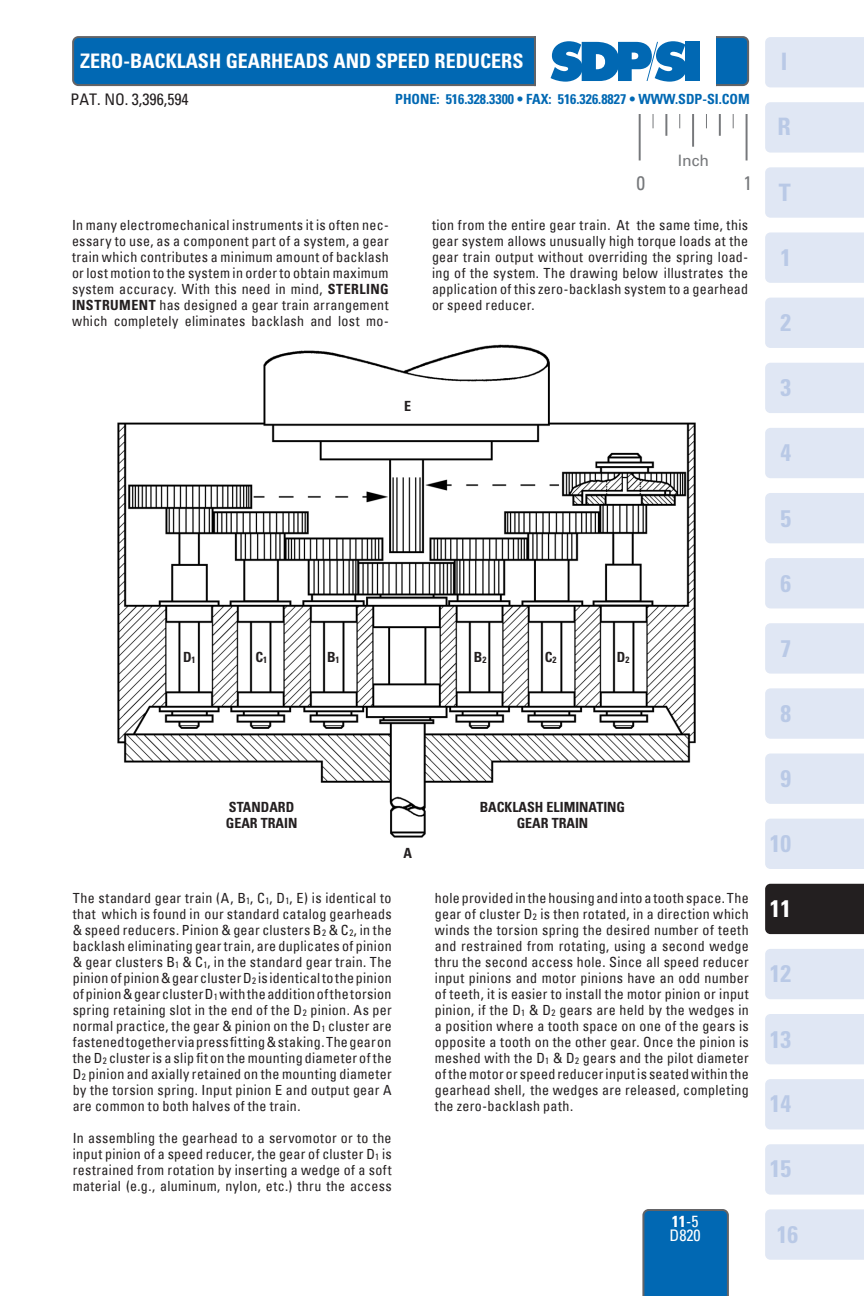
<style>
.page{position:relative;width:864px;height:1296px;background:#fff}
.page>*{position:absolute;margin:0;border:0;box-sizing:border-box;transform-origin:0 0}
.t1{font:700 condensed 24px "Univers";color:#b9c9e6}
.t2{font:700 condensed 24px "Univers";color:#fff}
.t3{font:700 condensed 20px "Univers";color:#fff}
.t4{font:condensed 19.6px "Univers";color:#76787b}
.t5{font:condensed 16px "Univers";color:#231f20}
.t6{font:700 condensed 16px "Univers";color:#fff}
.t7{font:condensed 16px "Univers";color:#fff}
.t8{font:15.8px "Univers";color:#76787b}
.t9{font:condensed 14px/16px "Univers";letter-spacing:.025em;color:#231f20;text-align:justify}
.t10{font:700 condensed 14px/16px "Univers";color:#231f20}
.t11{font:700 condensed 14px "Univers";color:#0168b3}
.s1{font-weight:700}
.s2{font-weight:400}
</style>
<div class="page">
<div style="left:765px;top:37px;width:99px;height:50px;background:#e0e7f4"></div>
<div style="left:765px;top:102px;width:99px;height:51px;background:#e0e7f4"></div>
<div style="left:765px;top:232px;width:99px;height:51px;background:#e0e7f4"></div>
<div style="left:765px;top:298px;width:99px;height:50px;background:#e0e7f4"></div>
<div style="left:765px;top:363px;width:99px;height:50px;background:#e0e7f4"></div>
<div style="left:765px;top:428px;width:99px;height:50px;background:#e0e7f4"></div>
<div style="left:765px;top:493px;width:99px;height:50px;background:#e0e7f4"></div>
<div style="left:765px;top:558px;width:99px;height:50px;background:#e0e7f4"></div>
<div style="left:765px;top:623px;width:99px;height:51px;background:#e0e7f4"></div>
<div style="left:765px;top:688px;width:99px;height:51px;background:#e0e7f4"></div>
<div style="left:765px;top:754px;width:99px;height:50px;background:#e0e7f4"></div>
<div style="left:765px;top:819px;width:99px;height:50px;background:#e0e7f4"></div>
<div style="left:765px;top:884px;width:99px;height:50px;background:#231f20"></div>
<div style="left:765px;top:949px;width:99px;height:50px;background:#e0e7f4"></div>
<div style="left:765px;top:1014px;width:99px;height:50px;background:#e0e7f4"></div>
<div style="left:765px;top:167px;width:99px;height:51px;background:#e0e7f4"></div>
<div style="left:765px;top:1079px;width:99px;height:50px;background:#e0e7f4"></div>
<div style="left:765px;top:1144px;width:99px;height:51px;background:#e0e7f4"></div>
<div style="left:765px;top:1209px;width:99px;height:51px;background:#e0e7f4"></div>
<svg style="left:642px;top:1209px;width:87px;height:87px;background:#0968ae"></svg>
<div style="left:73px;top:37px;width:675px;height:48px;background:#0168b3;border-radius:5px"></div>
<div style="left:72px;top:36px;width:677px;height:50px;border:2px solid #636366;border-radius:5px"></div>
<div style="left:536px;top:33px;width:180px;height:54px;background:#fff"></div>
<hr style="left:534px;top:36px;width:2px;height:50px;background:#636366">
<div style="left:686px;top:42px;width:14px;height:39px;background:#0168b3"></div>
<svg style="left:551px;top:41px;width:136px;height:41px"></svg>
<img style="left:117px;top:344px;width:579px;height:494px">
<hr style="left:639px;top:114px;width:2px;height:46px;background:#76787b">
<hr style="left:746px;top:114px;width:2px;height:46px;background:#76787b">
<hr style="left:692px;top:114px;width:2px;height:33px;background:#76787b">
<hr style="left:665px;top:114px;width:2px;height:22px;background:#76787b">
<svg style="left:653px;top:114px;width:1px;height:14px"></svg>
<svg style="left:679px;top:114px;width:1px;height:14px"></svg>
<hr style="left:719px;top:114px;width:2px;height:22px;background:#76787b">
<svg style="left:706px;top:114px;width:1px;height:14px"></svg>
<svg style="left:733px;top:114px;width:1px;height:14px"></svg>
<p class="t3" style="left:80px;top:49px;width:445px">ZERO-BACKLASH GEARHEADS AND SPEED REDUCERS</p>
<p class="t5" style="left:71px;top:89px;width:120px">PAT. NO. 3,396,594</p>
<p class="t11" style="left:395px;top:91px;width:356px">PHONE: 516.328.3300 • FAX: 516.326.8827 • WWW.SDP-SI.COM</p>
<p class="t8" style="left:678px;top:151px;width:33px">Inch</p>
<p class="t9" style="left:72px;top:217px;width:318px">In many electromechanical instruments it is often nec&shy;essary to use, as a component part of a system, a gear train which contributes a minimum amount of backlash or lost motion to the system in order to obtain maximum system accuracy. With this need in mind, <span class="s1">STERLING INSTRUMENT</span> has designed a gear train arrangement which completely eliminates backlash and lost mo-</p>
<p class="t4" style="left:636px;top:171px;width:10px">0</p>
<p class="t4" style="left:743px;top:171px;width:10px">1</p>
<p class="t9" style="left:432px;top:217px;width:318px">tion from the entire gear train. At the same time, this gear system allows unusually high torque loads at the gear train output without overriding the spring load&shy;ing of the system. The drawing below illustrates the application of this zero-backlash system to a gearhead or speed reducer.</p>
<p class="t10" style="left:404px;top:398px;width:8px">E</p>
<p class="t10" style="left:183px;top:649px;width:14px">D<sub>1</sub></p>
<p class="t10" style="left:255px;top:649px;width:13px">C<sub>1</sub></p>
<p class="t10" style="left:327px;top:649px;width:14px">B<sub>1</sub></p>
<p class="t10" style="left:474px;top:649px;width:14px">B<sub>2</sub></p>
<p class="t10" style="left:545px;top:649px;width:13px">C<sub>2</sub></p>
<p class="t10" style="left:617px;top:649px;width:14px">D<sub>2</sub></p>
<p class="t10" style="left:226px;top:799px;width:73px">STANDARD<br>GEAR TRAIN</p>
<p class="t10" style="left:480px;top:799px;width:147px;text-align:center">BACKLASH ELIMINATING<br>GEAR TRAIN</p>
<p class="t10" style="left:403px;top:845px;width:10px">A</p>
<p class="t9" style="left:73px;top:890px;width:320px">The standard gear train (A, B<sub>1</sub>, C<sub>1</sub>, D<sub>1</sub>, E) is identical to that which is found in our standard catalog gearheads &amp; speed reducers. Pinion &amp; gear clusters B<sub>2</sub> &amp; C<sub>2</sub>, in the backlash eliminating gear train, are duplicates of pinion &amp; gear clusters B<sub>1</sub> &amp; C<sub>1</sub>, in the standard gear train. The pinion of pinion &amp; gear cluster D<sub>2</sub> is identical to the pinion of pinion &amp; gear cluster D<sub>1</sub> with the addition of the torsion spring retaining slot in the end of the D<sub>2</sub> pinion. As per normal practice, the gear &amp; pinion on the D<sub>1</sub> cluster are fastened together via press fitting &amp; staking. The gear on the D<sub>2</sub> cluster is a slip fit on the mounting diameter of the D<sub>2</sub> pinion and axially retained on the mounting diameter by the torsion spring. Input pinion E and output gear A are common to both halves of the train.</p>
<p class="t9" style="left:73px;top:1130px;width:320px">In assembling the gearhead to a servomotor or to the input pinion of a speed reducer, the gear of cluster D<sub>1</sub> is restrained from rotation by inserting a wedge of a soft material (e.g., aluminum, nylon, etc.) thru the access</p>
<p class="t9" style="left:435px;top:890px;width:315px">hole provided in the housing and into a tooth space. The gear of cluster D<sub>2</sub> is then rotated, in a direction which winds the torsion spring the desired number of teeth and restrained from rotating, using a second wedge thru the second access hole. Since all speed reducer input pinions and motor pinions have an odd number of teeth, it is easier to install the motor pinion or input pinion, if the D<sub>1</sub> &amp; D<sub>2</sub> gears are held by the wedges in a position where a tooth space on one of the gears is opposite a tooth on the other gear. Once the pinion is meshed with the D<sub>1</sub> &amp; D<sub>2</sub> gears and the pilot diameter of the motor or speed reducer input is seated within the gearhead shell, the wedges are released, completing the zero-backlash path.</p>
<p class="t6" style="left:672px;top:1212px;width:28px">11<span class="s2">-5</span></p>
<p class="t7" style="left:670px;top:1225px;width:33px">D820</p>
<h1 class="t1" style="left:781px;top:47px;width:8px">I</h1>
<h1 class="t1" style="left:778px;top:112px;width:15px">R</h1>
<h1 class="t1" style="left:779px;top:177px;width:13px">T</h1>
<h1 class="t1" style="left:780px;top:243px;width:12px">1</h1>
<h1 class="t1" style="left:780px;top:308px;width:12px">2</h1>
<h1 class="t1" style="left:780px;top:373px;width:12px">3</h1>
<h1 class="t1" style="left:780px;top:438px;width:12px">4</h1>
<h1 class="t1" style="left:780px;top:503px;width:12px">5</h1>
<h1 class="t1" style="left:780px;top:568px;width:12px">6</h1>
<h1 class="t1" style="left:780px;top:634px;width:12px">7</h1>
<h1 class="t1" style="left:780px;top:699px;width:12px">8</h1>
<h1 class="t1" style="left:780px;top:764px;width:12px">9</h1>
<h1 class="t1" style="left:770px;top:829px;width:23px">10</h1>
<h1 class="t2" style="left:770px;top:894px;width:23px">11</h1>
<h1 class="t1" style="left:770px;top:959px;width:23px">12</h1>
<h1 class="t1" style="left:770px;top:1024px;width:23px">13</h1>
<h1 class="t1" style="left:770px;top:1089px;width:23px">14</h1>
<h1 class="t1" style="left:770px;top:1154px;width:23px">15</h1>
<h1 class="t1" style="left:777px;top:1219px;width:23px">16</h1>
</div>
